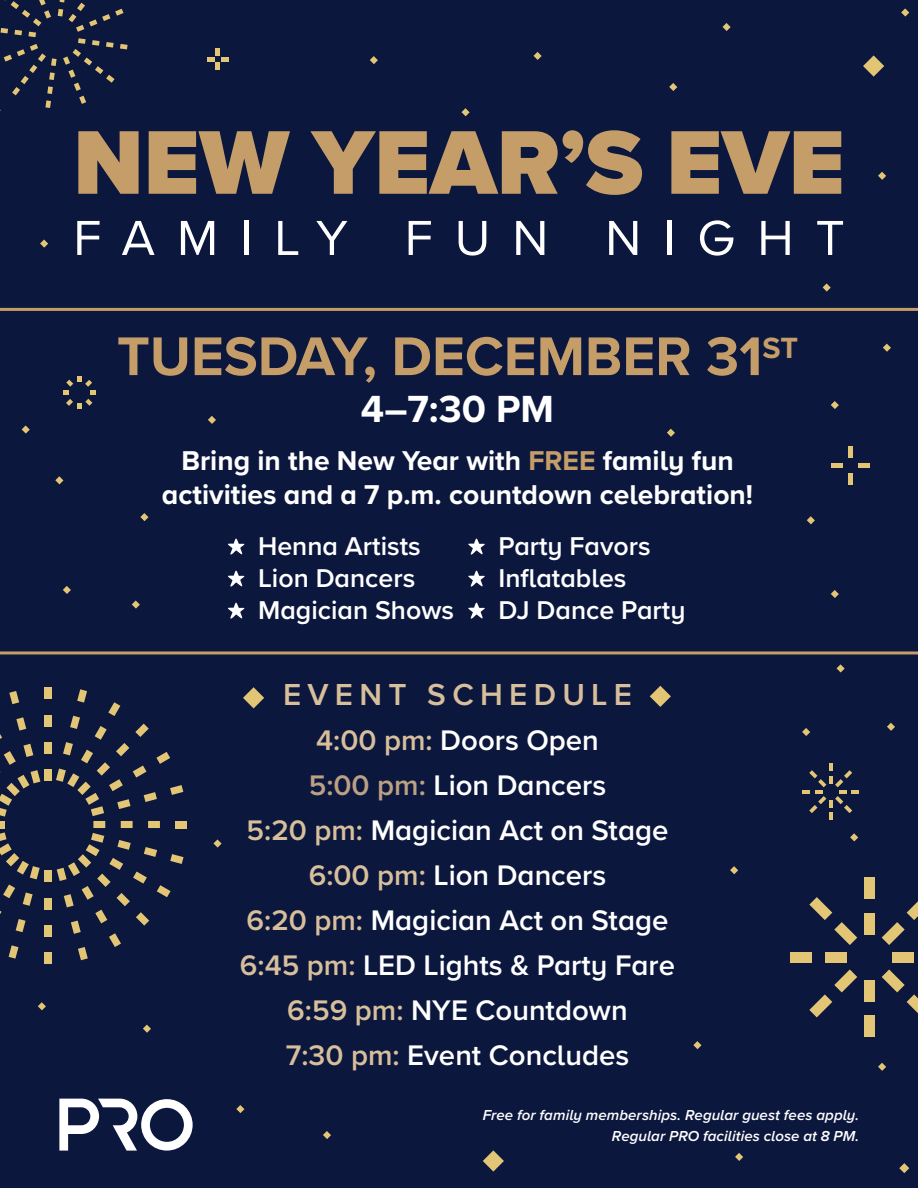
<style>
.page{position:relative;width:918px;height:1188px;background:#0c173e}
.page>*{position:absolute;margin:0;border:0;box-sizing:border-box;transform-origin:0 0}
.t1{font:900 93.75px "Proxima Nova A";color:#c49d68}
.t2{font:700 56.4px "Proxima Nova A";color:#c49d68}
.t3{font:51px "Proxima Nova A";letter-spacing:.43em;color:#fff}
.t4{font:700 39.15px "Proxima Nova A";color:#fff}
.t5{font:600 31.5px "Proxima Nova A";letter-spacing:.2em;color:#d8bf9b}
.t6{font:600 29.4px/45px "Proxima Nova A";color:#fff;text-align:center}
.t7{font:700 28.2px/33.9px "Proxima Nova A";color:#fff;text-align:center}
.t8{font:600 26.7px/32.1px "Proxima Nova A";color:#fff}
.t9{font:italic 600 15px/21px "Proxima Nova A";letter-spacing:.005em;color:#fff;text-align:right}
.s1{color:#c49d68}
.s2{color:#d8bf9b}
.s3{color:#bca084}
</style>
<div class="page">
<svg style="left:0;top:308px;width:918px;height:346px"></svg>
<svg style="left:370px;top:56px;width:8px;height:8px"></svg>
<svg style="left:901px;top:8px;width:8px;height:9px"></svg>
<svg style="left:650px;top:686px;width:21px;height:21px"></svg>
<svg style="left:40px;top:240px;width:8px;height:8px"></svg>
<svg style="left:850px;top:833px;width:8px;height:8px"></svg>
<svg style="left:534px;top:52px;width:8px;height:8px"></svg>
<svg style="left:461px;top:108px;width:9px;height:8px"></svg>
<svg style="left:236px;top:1105px;width:8px;height:8px"></svg>
<svg style="left:831px;top:590px;width:8px;height:8px"></svg>
<svg style="left:831px;top:401px;width:8px;height:8px"></svg>
<svg style="left:863px;top:55px;width:21px;height:22px"></svg>
<svg style="left:823px;top:283px;width:8px;height:9px"></svg>
<svg style="left:667px;top:429px;width:8px;height:8px"></svg>
<svg style="left:807px;top:516px;width:8px;height:8px"></svg>
<svg style="left:669px;top:83px;width:8px;height:8px"></svg>
<svg style="left:723px;top:23px;width:8px;height:8px"></svg>
<svg style="left:213px;top:839px;width:9px;height:9px"></svg>
<svg style="left:243px;top:687px;width:21px;height:21px"></svg>
<svg style="left:143px;top:1025px;width:8px;height:8px"></svg>
<svg style="left:63px;top:586px;width:8px;height:8px"></svg>
<svg style="left:323px;top:1131px;width:8px;height:8px"></svg>
<svg style="left:483px;top:1150px;width:21px;height:22px"></svg>
<svg style="left:899px;top:1163px;width:10px;height:10px"></svg>
<svg style="left:878px;top:1063px;width:8px;height:8px"></svg>
<svg style="left:735px;top:1153px;width:8px;height:8px"></svg>
<svg style="left:887px;top:723px;width:8px;height:8px"></svg>
<svg style="left:730px;top:866px;width:8px;height:8px"></svg>
<svg style="left:883px;top:344px;width:8px;height:8px"></svg>
<svg style="left:802px;top:728px;width:8px;height:8px"></svg>
<svg style="left:878px;top:172px;width:8px;height:8px"></svg>
<svg style="left:693px;top:1041px;width:8px;height:8px"></svg>
<svg style="left:208px;top:416px;width:8px;height:8px"></svg>
<svg style="left:132px;top:600px;width:8px;height:9px"></svg>
<svg style="left:837px;top:664px;width:8px;height:9px"></svg>
<svg style="left:22px;top:425px;width:8px;height:9px"></svg>
<svg style="left:140px;top:513px;width:8px;height:8px"></svg>
<svg style="left:55px;top:476px;width:8px;height:8px"></svg>
<svg style="left:38px;top:1002px;width:8px;height:8px"></svg>
<svg style="left:0;top:44px;width:57px;height:67px"></svg>
<svg style="left:0;top:0;width:51px;height:37px"></svg>
<svg style="left:58px;top:0;width:66px;height:32px"></svg>
<svg style="left:63px;top:38px;width:65px;height:66px"></svg>
<hr style="left:831px;top:463px;width:11px;height:4px;background:#e3c675">
<hr style="left:848px;top:473px;width:4px;height:12px;background:#e3c675">
<hr style="left:848px;top:446px;width:4px;height:12px;background:#e3c675">
<hr style="left:858px;top:463px;width:11px;height:4px;background:#e3c675">
<svg style="left:216px;top:48px;width:12px;height:21px"></svg>
<div style="left:207px;top:57px;width:8px;height:5px;background:#e3c675"></div>
<svg style="left:802px;top:763px;width:57px;height:57px"></svg>
<div style="left:121px;top:821px;width:12px;height:7px;background:#e3c675"></div>
<div style="left:93px;top:821px;width:12px;height:7px;background:#e3c675"></div>
<div style="left:45px;top:870px;width:7px;height:12px;background:#e3c675"></div>
<div style="left:45px;top:769px;width:7px;height:12px;background:#e3c675"></div>
<div style="left:45px;top:925px;width:7px;height:12px;background:#e3c675"></div>
<div style="left:45px;top:742px;width:7px;height:12px;background:#e3c675"></div>
<div style="left:45px;top:952px;width:7px;height:12px;background:#e3c675"></div>
<div style="left:45px;top:898px;width:7px;height:11px;background:#e3c675"></div>
<div style="left:45px;top:715px;width:7px;height:11px;background:#e3c675"></div>
<div style="left:45px;top:687px;width:7px;height:12px;background:#e3c675"></div>
<svg style="left:9px;top:945px;width:9px;height:14px"></svg>
<svg style="left:9px;top:691px;width:10px;height:13px"></svg>
<div style="left:175px;top:821px;width:12px;height:7px;background:#e3c675"></div>
<div style="left:148px;top:821px;width:12px;height:7px;background:#e3c675"></div>
<svg style="left:0;top:717px;width:40px;height:215px"></svg>
<svg style="left:57px;top:833px;width:127px;height:127px"></svg>
<svg style="left:56px;top:689px;width:127px;height:127px"></svg>
<svg style="left:63px;top:376px;width:33px;height:33px"></svg>
<div style="left:892px;top:952px;width:22px;height:11px;background:#e3c675"></div>
<div style="left:864px;top:980px;width:11px;height:22px;background:#e3c675"></div>
<div style="left:864px;top:913px;width:11px;height:22px;background:#e3c675"></div>
<div style="left:825px;top:952px;width:22px;height:11px;background:#e3c675"></div>
<svg style="left:809px;top:969px;width:48px;height:48px"></svg>
<div style="left:864px;top:878px;width:11px;height:21px;background:#e3c675"></div>
<svg style="left:882px;top:969px;width:36px;height:44px"></svg>
<svg style="left:882px;top:901px;width:36px;height:44px"></svg>
<div style="left:864px;top:1015px;width:11px;height:22px;background:#e3c675"></div>
<svg style="left:809px;top:897px;width:48px;height:48px"></svg>
<div style="left:790px;top:952px;width:22px;height:11px;background:#e3c675"></div>
<svg style="left:59px;top:1099px;width:134px;height:52px"></svg>
<svg style="left:468px;top:538px;width:17px;height:17px"></svg>
<svg style="left:468px;top:570px;width:17px;height:17px"></svg>
<svg style="left:468px;top:602px;width:17px;height:17px"></svg>
<svg style="left:228px;top:538px;width:16px;height:17px"></svg>
<svg style="left:228px;top:570px;width:16px;height:17px"></svg>
<svg style="left:228px;top:602px;width:16px;height:17px"></svg>
<h1 class="t1" style="left:73px;top:93px;width:773px">NEW YEAR’S EVE</h1>
<h3 class="t3" style="left:73px;top:200px;width:773px">FAMILY FUN NIGHT</h3>
<h2 class="t2" style="left:117px;top:314px;width:683px">TUESDAY, DECEMBER 31<sup>ST</sup></h2>
<h3 class="t4" style="left:361px;top:380px;width:195px">4–7:30 PM</h3>
<p class="t7" style="left:162px;top:443px;width:593px">Bring in the New Year with <span class="s1">FREE</span> family fun activities and a 7 p.m. countdown celebration!</p>
<p class="t8" style="left:258px;top:529px;width:197px">Henna Artists<br>Lion Dancers<br>Magician Shows</p>
<p class="t8" style="left:499px;top:529px;width:188px">Party Favors<br>Inflatables<br>DJ Dance Party</p>
<p class="t5" style="left:283px;top:671px;width:351px">EVENT SCHEDULE</p>
<p class="t6" style="left:240px;top:717px;width:437px"><span class="s2">4:00 pm:</span> Doors Open<br><span class="s3">5:00 pm:</span> Lion Dancers<br><span class="s2">5:20 pm:</span> Magician Act on Stage<br><span class="s2">6:00 pm:</span> Lion Dancers<br><span class="s2">6:20 pm:</span> Magician Act on Stage<br><span class="s2">6:45 pm:</span> LED Lights &amp; Party Fare<br><span class="s2">6:59 pm:</span> NYE Countdown<br><span class="s2">7:30 pm:</span> Event Concludes</p>
<p class="t9" style="left:483px;top:1104px;width:378px">Free for family memberships. Regular guest fees apply.<br>Regular PRO facilities close at 8 PM.</p>
</div>
